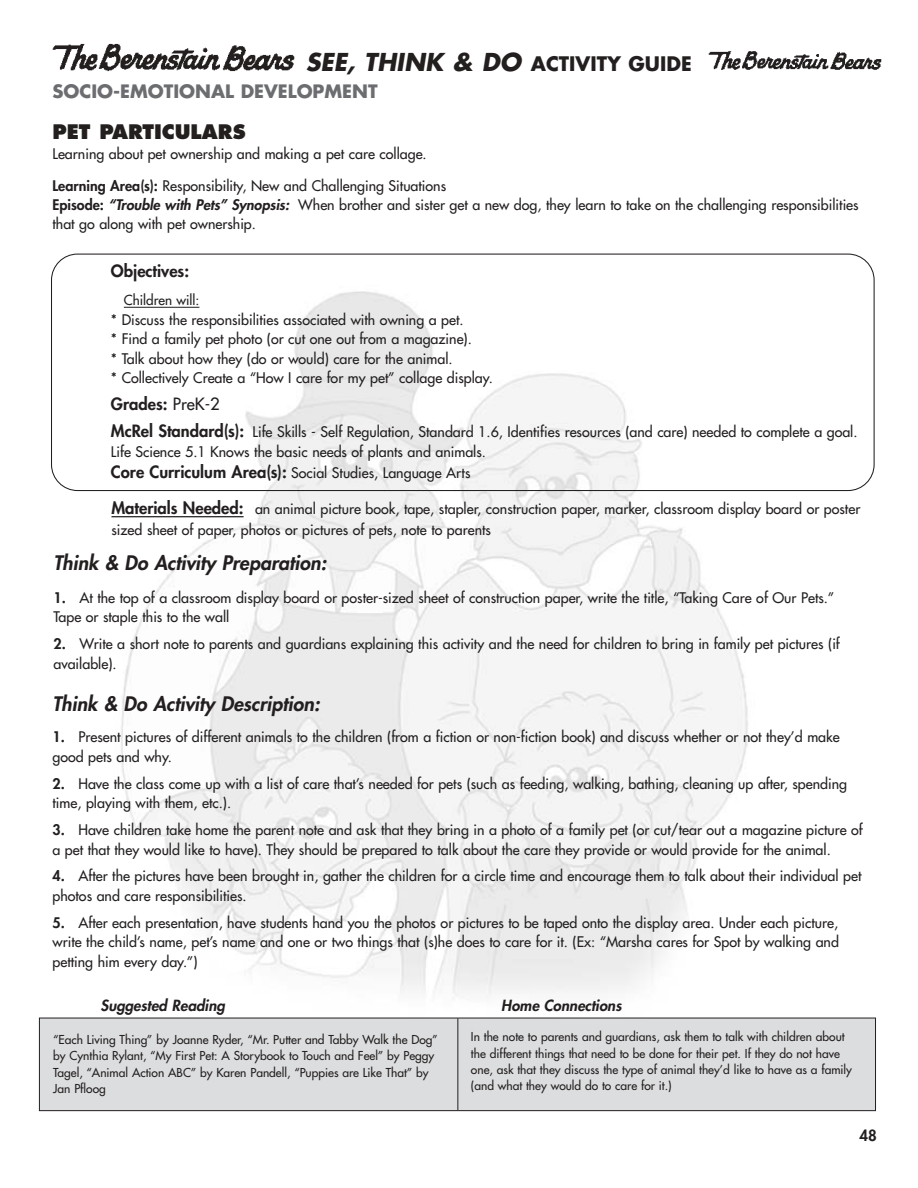
<style>
.page{position:relative;width:918px;height:1188px;background:#fff}
.page>*{position:absolute;margin:0;border:0;box-sizing:border-box;transform-origin:0 0}
.t1{font:italic 800 19.5px "Futura";color:#231f1f}
.t2{font:700 19.5px "Futura";color:#231f1f}
.t3{font:800 19.5px "Futura";color:#231f1f}
.t4{font:700 18px "Futura";color:#6c6d70}
.t5{font:800 16.5px "Futura";color:#231f1f}
.t6{font:italic 800 15px "Futura";color:#231f1f}
.t7{font:800 15px "Futura";color:#231f1f}
.t8{font:14.25px/19.4px "Futura";color:#231f1f}
.t9{font:13.5px "Futura";color:#231f1f}
.t10{font:12px/16.4px "Futura";color:#231f1f}
.s1{font-style:italic;font-size:24px}
.s2{font-weight:800}
.s3{font-weight:800;font-style:italic}
.s4{font-weight:400}
.s5{font-weight:800;font-size:16.5px}
</style>
<div class="page">
<img style="left:52px;top:43px;width:243px;height:29px">
<img style="left:708px;top:51px;width:173px;height:19px">
<img style="left:98px;top:253px;width:684px;height:765px">
<svg style="left:51px;top:254px;width:824px;height:237px"></svg>
<hr style="left:124px;top:307px;width:75px;height:1px;background:#231f1f">
<hr style="left:111px;top:516px;width:133px;height:1px;background:#231f1f">
<div style="left:39px;top:1018px;width:837px;height:93px;background:#dcdddf"></div>
<div style="left:39px;top:1018px;width:837px;height:93px;border:1px solid #231f1f"></div>
<hr style="left:457px;top:1018px;width:1px;height:92px;background:#231f1f">
<h1 class="t2" style="left:306px;top:54px;width:387px"><span class="s1">SEE, THINK &amp; DO</span> ACTIVITY GUIDE</h1>
<p class="t4" style="left:52px;top:83px;width:327px">SOCIO-EMOTIONAL DEVELOPMENT</p>
<h1 class="t3" style="left:53px;top:123px;width:195px">PET PARTICULARS</h1>
<p class="t8" style="left:53px;top:145px;width:376px">Learning about pet ownership and making a pet care collage.</p>
<p class="t8" style="left:53px;top:177px;width:808px"><span class="s2">Learning Area(s):</span> Responsibility, New and Challenging Situations<br><span class="s2">Episode:</span> <span class="s3">“Trouble with Pets” Synopsis:</span> When brother and sister get a new dog, they learn to take on the challenging responsibilities that go along with pet ownership.</p>
<p class="t5" style="left:111px;top:263px;width:80px">Objectives:</p>
<p class="t9" style="left:124px;top:294px;width:77px">Children will:</p>
<p class="t8" style="left:111px;top:311px;width:383px">* Discuss the responsibilities associated with owning a pet.<br>* Find a family pet photo (or cut one out from a magazine).<br>* Talk about how they (do or would) care for the animal.<br>* Collectively Create a “How I care for my pet” collage display.</p>
<p class="t5" style="left:111px;top:396px;width:110px">Grades: <span class="s4">PreK-2</span></p>
<p class="t8" style="left:111px;top:422px;width:748px;line-height:20.7px"><span class="s5">McRel Standard(s):</span> Life Skills - Self Regulation, Standard 1.6, Identifies resources (and care) needed to complete a goal.<br>Life Science 5.1 Knows the basic needs of plants and animals.<br><span class="s5">Core Curriculum Area(s):</span> Social Studies, Language Arts</p>
<p class="t8" style="left:111px;top:500px;width:750px;line-height:20.4px"><span class="s5">Materials Needed:</span> an animal picture book, tape, stapler, construction paper, marker, classroom display board or poster sized sheet of paper, photos or pictures of pets, note to parents</p>
<h1 class="t1" style="left:53px;top:553px;width:274px">Think &amp; Do Activity Preparation:</h1>
<p class="t8" style="left:53px;top:589px;width:782px"><span class="s2">1.</span> At the top of a classroom display board or poster-sized sheet of construction paper, write the title, “Taking Care of Our Pets.”<br>Tape or staple this to the wall</p>
<p class="t8" style="left:53px;top:635px;width:788px"><span class="s2">2.</span> Write a short note to parents and guardians explaining this activity and the need for children to bring in family pet pictures (if available).</p>
<h1 class="t1" style="left:53px;top:694px;width:269px">Think &amp; Do Activity Description:</h1>
<p class="t8" style="left:53px;top:728px;width:789px"><span class="s2">1.</span> Present pictures of different animals to the children (from a fiction or non-fiction book) and discuss whether or not they’d make good pets and why.</p>
<p class="t8" style="left:53px;top:775px;width:796px"><span class="s2">2.</span> Have the class come up with a list of care that’s needed for pets (such as feeding, walking, bathing, cleaning up after, spending time, playing with them, etc.).</p>
<p class="t8" style="left:53px;top:821px;width:812px"><span class="s2">3.</span> Have children take home the parent note and ask that they bring in a photo of a family pet (or cut/tear out a magazine picture of a pet that they would like to have). They should be prepared to talk about the care they provide or would provide for the animal.</p>
<p class="t8" style="left:53px;top:868px;width:811px"><span class="s2">4.</span> After the pictures have been brought in, gather the children for a circle time and encourage them to talk about their individual pet photos and care responsibilities.</p>
<p class="t8" style="left:53px;top:914px;width:788px;text-align:justify"><span class="s2">5.</span> After each presentation, have students hand you the photos or pictures to be taped onto the display area. Under each picture, write the child’s name, pet’s name and one or two things that (s)he does to care for it. (Ex: “Marsha cares for Spot by walking and petting him every day.”)</p>
<p class="t6" style="left:100px;top:999px;width:126px">Suggested Reading</p>
<p class="t6" style="left:501px;top:999px;width:122px">Home Connections</p>
<p class="t10" style="left:53px;top:1032px;width:386px">“Each Living Thing” by Joanne Ryder, “Mr. Putter and Tabby Walk the Dog” by Cynthia Rylant, “My First Pet: A Storybook to Touch and Feel” by Peggy Tagel, “Animal Action ABC” by Karen Pandell, “Puppies are Like That” by Jan Pfloog</p>
<p class="t10" style="left:471px;top:1029px;width:383px">In the note to parents and guardians, ask them to talk with children about the different things that need to be done for their pet. If they do not have one, ask that they discuss the type of animal they’d like to have as a family (and what they would do to care for it.)</p>
<p class="t7" style="left:859px;top:1129px;width:19px">48</p>
</div>
